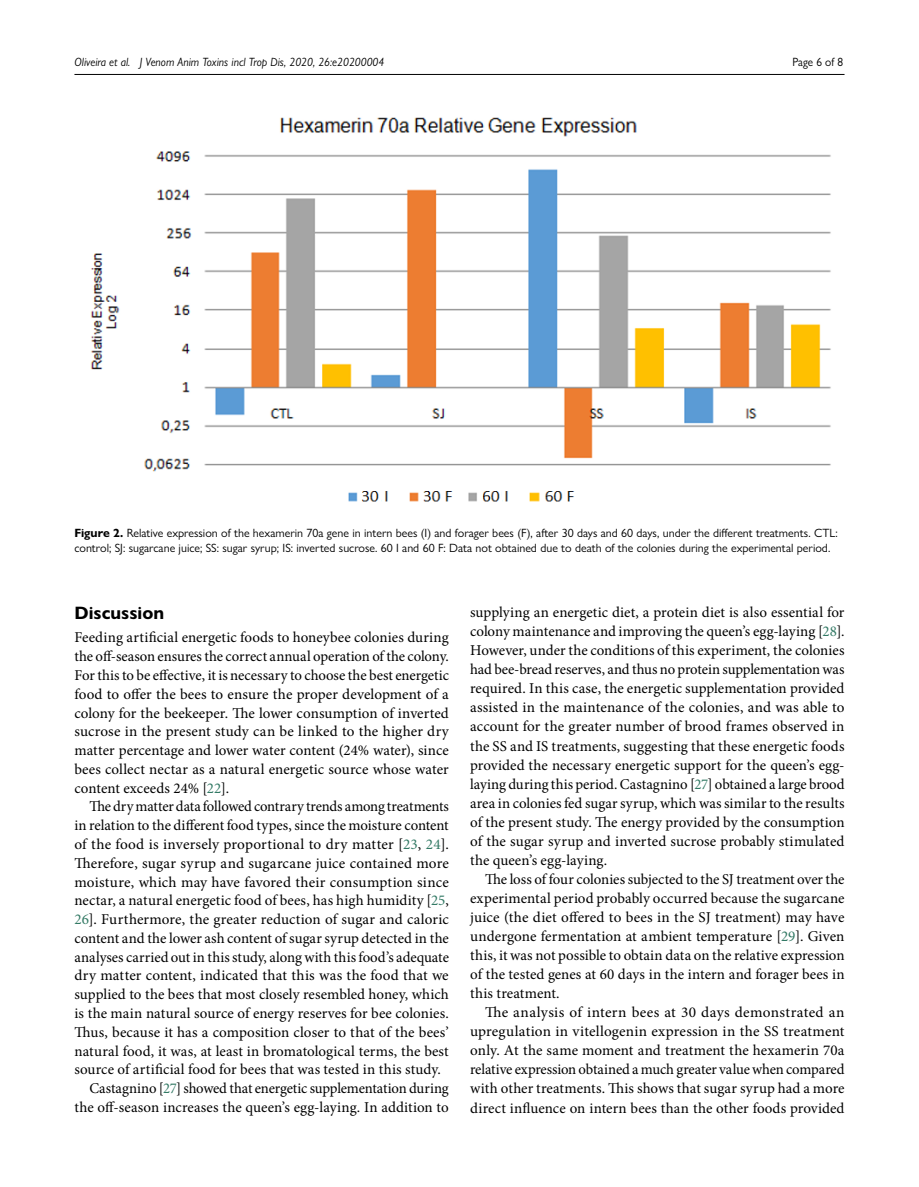
<style>
.page{position:relative;width:919px;height:1187px;background:#fff}
.page>*{position:absolute;margin:0;border:0;box-sizing:border-box;transform-origin:0 0}
.t1{font:700 18px "Gill Sans Nova";color:#000}
.t2{font:15px/19px "Minion Pro";letter-spacing:.005em;color:#000;text-align:justify}
.t3{font:15px "Minion Pro";letter-spacing:-.015em;color:#000}
.t4{font:12px/14.4px "Gill Sans Nova";color:#000}
.t5{font:italic 12px "Gill Sans Nova";color:#000;scale:.95 1}
.t6{font:12px "Gill Sans Nova";color:#000;scale:.95 1}
.s1{font-weight:700}
.s2{color:#327964}
</style>
<div class="page">
<hr style="left:74px;top:74px;width:770px;height:1px;background:#000">
<img style="left:90px;top:117px;width:741px;height:385px">
<p class="t5" style="left:74px;top:55px;width:328px">Oliveira et al. J Venom Anim Toxins incl Trop Dis, 2020, 26:e20200004</p>
<p class="t6" style="left:792px;top:55px;width:55px">Page 6 of 8</p>
<p class="t4" style="left:74px;top:526px;width:764px"><span class="s1">Figure 2.</span> Relative expression of the hexamerin 70a gene in intern bees (I) and forager bees (F), after 30 days and 60 days, under the different treatments. CTL: control; SJ: sugarcane juice; SS: sugar syrup; IS: inverted sucrose. 60 I and 60 F: Data not obtained due to death of the colonies during the experimental period.</p>
<p class="t1" style="left:74px;top:602px;width:91px">Discussion</p>
<p class="t2" style="left:74px;top:628px;width:376px">Feeding artificial energetic foods to honeybee colonies during the off-season ensures the correct annual operation of the colony.<br>For this to be effective, it is necessary to choose the best energetic food to offer the bees to ensure the proper development of a colony for the beekeeper. The lower consumption of inverted sucrose in the present study can be linked to the higher dry matter percentage and lower water content (24% water), since bees collect nectar as a natural energetic source whose water content exceeds 24% [<span class="s2">22</span>].</p>
<p class="t3" style="left:89px;top:796px;width:361px">The dry matter data followed contrary trends among treatments</p>
<p class="t2" style="left:74px;top:815px;width:376px">in relation to the different food types, since the moisture content</p>
<p class="t2" style="left:74px;top:834px;width:376px">of the food is inversely proportional to dry matter [<span class="s2">23</span>, <span class="s2">24</span>].</p>
<p class="t2" style="left:74px;top:853px;width:376px">Therefore, sugar syrup and sugarcane juice contained more</p>
<p class="t2" style="left:74px;top:872px;width:376px">moisture, which may have favored their consumption since</p>
<p class="t2" style="left:74px;top:891px;width:376px">nectar, a natural energetic food of bees, has high humidity [<span class="s2">25</span>,</p>
<p class="t2" style="left:74px;top:909px;width:376px"><span class="s2">26</span>]. Furthermore, the greater reduction of sugar and caloric</p>
<p class="t2" style="left:74px;top:928px;width:376px">content and the lower ash content of sugar syrup detected in the</p>
<p class="t2" style="left:74px;top:947px;width:376px">analyses carried out in this study, along with this food’s adequate</p>
<p class="t2" style="left:74px;top:966px;width:376px">dry matter content, indicated that this was the food that we</p>
<p class="t2" style="left:74px;top:984px;width:376px">supplied to the bees that most closely resembled honey, which</p>
<p class="t2" style="left:74px;top:1003px;width:376px">is the main natural source of energy reserves for bee colonies.</p>
<p class="t2" style="left:74px;top:1022px;width:376px">Thus, because it has a composition closer to that of the bees’</p>
<p class="t2" style="left:74px;top:1041px;width:376px">natural food, it was, at least in bromatological terms, the best</p>
<p class="t2" style="left:74px;top:1059px;width:368px">source of artificial food for bees that was tested in this study.</p>
<p class="t2" style="left:89px;top:1078px;width:361px">Castagnino [<span class="s2">27</span>] showed that energetic supplementation during</p>
<p class="t2" style="left:74px;top:1097px;width:376px">the off-season increases the queen’s egg-laying. In addition to</p>
<p class="t2" style="left:470px;top:603px;width:376px">supplying an energetic diet, a protein diet is also essential for colony maintenance and improving the queen’s egg-laying [<span class="s2">28</span>].<br>However, under the conditions of this experiment, the colonies had bee-bread reserves, and thus no protein supplementation was required. In this case, the energetic supplementation provided assisted in the maintenance of the colonies, and was able to account for the greater number of brood frames observed in the SS and IS treatments, suggesting that these energetic foods provided the necessary energetic support for the queen’s egg&shy;laying during this period. Castagnino [<span class="s2">27</span>] obtained a large brood area in colonies fed sugar syrup, which was similar to the results of the present study. The energy provided by the consumption of the sugar syrup and inverted sucrose probably stimulated the queen’s egg-laying.</p>
<p class="t2" style="left:470px;top:869px;width:376px;text-indent:15px">The loss of four colonies subjected to the SJ treatment over the experimental period probably occurred because the sugarcane juice (the diet offered to bees in the SJ treatment) may have undergone fermentation at ambient temperature [<span class="s2">29</span>]. Given this, it was not possible to obtain data on the relative expression of the tested genes at 60 days in the intern and forager bees in this treatment.</p>
<p class="t2" style="left:470px;top:1002px;width:376px;text-indent:15px">The analysis of intern bees at 30 days demonstrated an upregulation in vitellogenin expression in the SS treatment only. At the same moment and treatment the hexamerin 70a relative expression obtained a much greater value when compared with other treatments. This shows that sugar syrup had a more direct influence on intern bees than the other foods provided</p>
</div>
